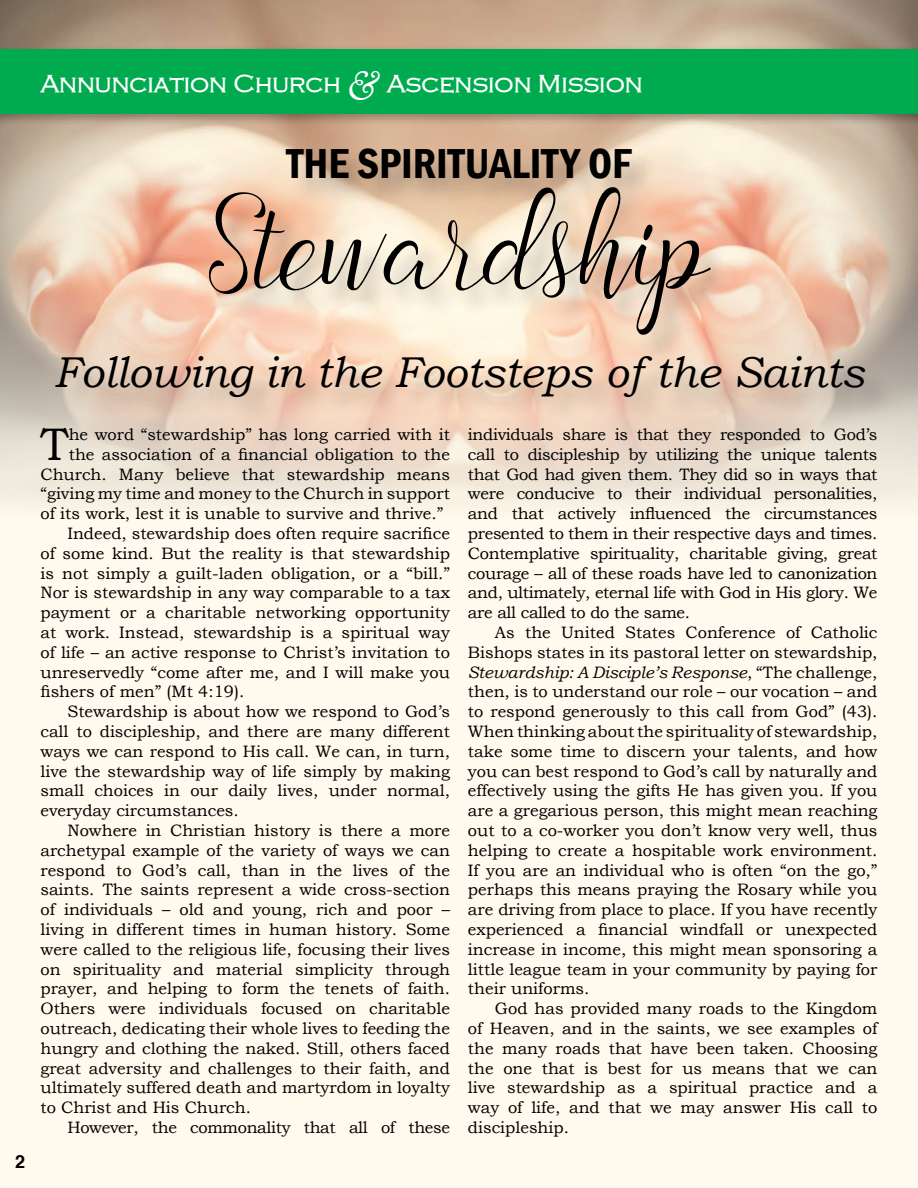
<style>
.page{position:relative;width:918px;height:1188px;background:#fffaed}
.page>*{position:absolute;margin:0;border:0;box-sizing:border-box;transform-origin:0 0}
.t1{font:88.5px "Angelline";color:#000}
.t2{font:45.6px "Bookman Old Style";color:#000}
.t3{font:italic 43.05px "Bookman Old Style";color:#000}
.t4{font:600 condensed 43.05px "Franklin Gothic";color:#000}
.t5{font:25.5px "HANA Bold";color:#fff}
.t6{font:700 18px "Helvetica";color:#000}
.t7{font:16.5px/19.8px "Bookman Old Style";color:#000;text-align:justify}
.t8{font:16.5px "Bookman Old Style";letter-spacing:-.02em;color:#000}
.s1{font-family:"Goudy Old Style BT";font-style:italic;font-size:40.5px}
.s2{font-style:italic}
</style>
<div class="page">
<img style="left:0;top:0;width:918px;height:503px">
<div style="left:0;top:45px;width:918px;height:81px;background:#000;opacity:.3"></div>
<div style="left:0;top:50px;width:918px;height:64px;background:#00aa4f"></div>
<div style="left:57px;top:148px;width:836px;height:278px;background:#000;opacity:.24"></div>
<h3 class="t5" style="left:40px;top:67px;width:604px">Annunciation Church <span class="s1">&amp;</span> Ascension Mission</h3>
<p class="t6" style="left:15px;top:1147px;width:12px">2</p>
<h3 class="t4" style="left:287px;top:135px;width:346px">THE SPIRITUALITY OF</h3>
<h1 class="t1" style="left:209px;top:202px;width:502px">Stewardship</h1>
<h3 class="t3" style="left:54px;top:344px;width:812px">Following in the Footsteps of the Saints</h3>
<h2 class="t2" style="left:40px;top:415px;width:30px">T</h2>
<p class="t7" style="left:69px;top:425px;width:383px">he word “stewardship” has long carried with it</p>
<p class="t7" style="left:468px;top:425px;width:411px">individuals share is that they responded to God’s call to discipleship by utilizing the unique talents that God had given them. They did so in ways that were conducive to their individual personalities, and that actively influenced the circumstances presented to them in their respective days and times.<br>Contemplative spirituality, charitable giving, great courage – all of these roads have led to canonization and, ultimately, eternal life with God in His glory. We are all called to do the same.</p>
<p class="t7" style="left:468px;top:623px;width:411px;text-indent:27px">As the United States Conference of Catholic Bishops states in its pastoral letter on stewardship, <span class="s2">Stewardship: A Disciple’s Response</span>, “The challenge, then, is to understand our role – our vocation – and to respond generously to this call from God” (43).<br>When thinking about the spirituality of stewardship, take some time to discern your talents, and how you can best respond to God’s call by naturally and effectively using the gifts He has given you. If you are a gregarious person, this might mean reaching out to a co-worker you don’t know very well, thus helping to create a hospitable work environment.<br>If you are an individual who is often “on the go,” perhaps this means praying the Rosary while you are driving from place to place. If you have recently experienced a financial windfall or unexpected increase in income, this might mean sponsoring a little league team in your community by paying for their uniforms.</p>
<p class="t7" style="left:468px;top:999px;width:411px;text-indent:27px">God has provided many roads to the Kingdom of Heaven, and in the saints, we see examples of the many roads that have been taken. Choosing the one that is best for us means that we can live stewardship as a spiritual practice and a way of life, and that we may answer His call to discipleship.</p>
<p class="t7" style="left:69px;top:444px;width:383px">the association of a financial obligation to the</p>
<p class="t7" style="left:40px;top:464px;width:411px">Church. Many believe that stewardship means</p>
<p class="t7" style="left:40px;top:484px;width:411px">“giving my time and money to the Church in support</p>
<p class="t7" style="left:40px;top:504px;width:404px">of its work, lest it is unable to survive and thrive.”</p>
<p class="t7" style="left:67px;top:524px;width:384px">Indeed, stewardship does often require sacrifice</p>
<p class="t7" style="left:40px;top:543px;width:411px">of some kind. But the reality is that stewardship</p>
<p class="t7" style="left:40px;top:563px;width:411px">is not simply a guilt-laden obligation, or a “bill.”</p>
<p class="t7" style="left:40px;top:583px;width:411px">Nor is stewardship in any way comparable to a tax</p>
<p class="t7" style="left:40px;top:603px;width:411px">payment or a charitable networking opportunity</p>
<p class="t7" style="left:40px;top:623px;width:411px">at work. Instead, stewardship is a spiritual way</p>
<p class="t7" style="left:40px;top:642px;width:411px">of life – an active response to Christ’s invitation to</p>
<p class="t7" style="left:40px;top:662px;width:411px">unreservedly “come after me, and I will make you</p>
<p class="t7" style="left:40px;top:682px;width:205px">fishers of men” (Mt 4:19).</p>
<p class="t7" style="left:67px;top:702px;width:384px">Stewardship is about how we respond to God’s</p>
<p class="t7" style="left:40px;top:722px;width:411px">call to discipleship, and there are many different</p>
<p class="t7" style="left:40px;top:741px;width:411px">ways we can respond to His call. We can, in turn,</p>
<p class="t7" style="left:40px;top:761px;width:411px">live the stewardship way of life simply by making</p>
<p class="t7" style="left:40px;top:781px;width:411px">small choices in our daily lives, under normal,</p>
<p class="t7" style="left:40px;top:801px;width:200px">everyday circumstances.</p>
<p class="t7" style="left:67px;top:821px;width:384px">Nowhere in Christian history is there a more</p>
<p class="t7" style="left:40px;top:840px;width:411px">archetypal example of the variety of ways we can</p>
<p class="t7" style="left:40px;top:860px;width:411px">respond to God’s call, than in the lives of the</p>
<p class="t7" style="left:40px;top:880px;width:411px">saints. The saints represent a wide cross-section</p>
<p class="t7" style="left:40px;top:900px;width:411px">of individuals – old and young, rich and poor –</p>
<p class="t7" style="left:40px;top:920px;width:411px">living in different times in human history. Some</p>
<p class="t7" style="left:40px;top:939px;width:411px">were called to the religious life, focusing their lives</p>
<p class="t7" style="left:40px;top:959px;width:411px">on spirituality and material simplicity through</p>
<p class="t7" style="left:40px;top:979px;width:411px">prayer, and helping to form the tenets of faith.</p>
<p class="t7" style="left:40px;top:999px;width:411px">Others were individuals focused on charitable</p>
<p class="t7" style="left:40px;top:1019px;width:411px">outreach, dedicating their whole lives to feeding the</p>
<p class="t7" style="left:40px;top:1038px;width:411px">hungry and clothing the naked. Still, others faced</p>
<p class="t7" style="left:40px;top:1058px;width:411px">great adversity and challenges to their faith, and</p>
<p class="t7" style="left:40px;top:1078px;width:411px">ultimately suffered death and martyrdom in loyalty</p>
<p class="t7" style="left:40px;top:1098px;width:212px">to Christ and His Church.</p>
<p class="t8" style="left:67px;top:1117px;width:384px">However, the commonality that all of these</p>
</div>
